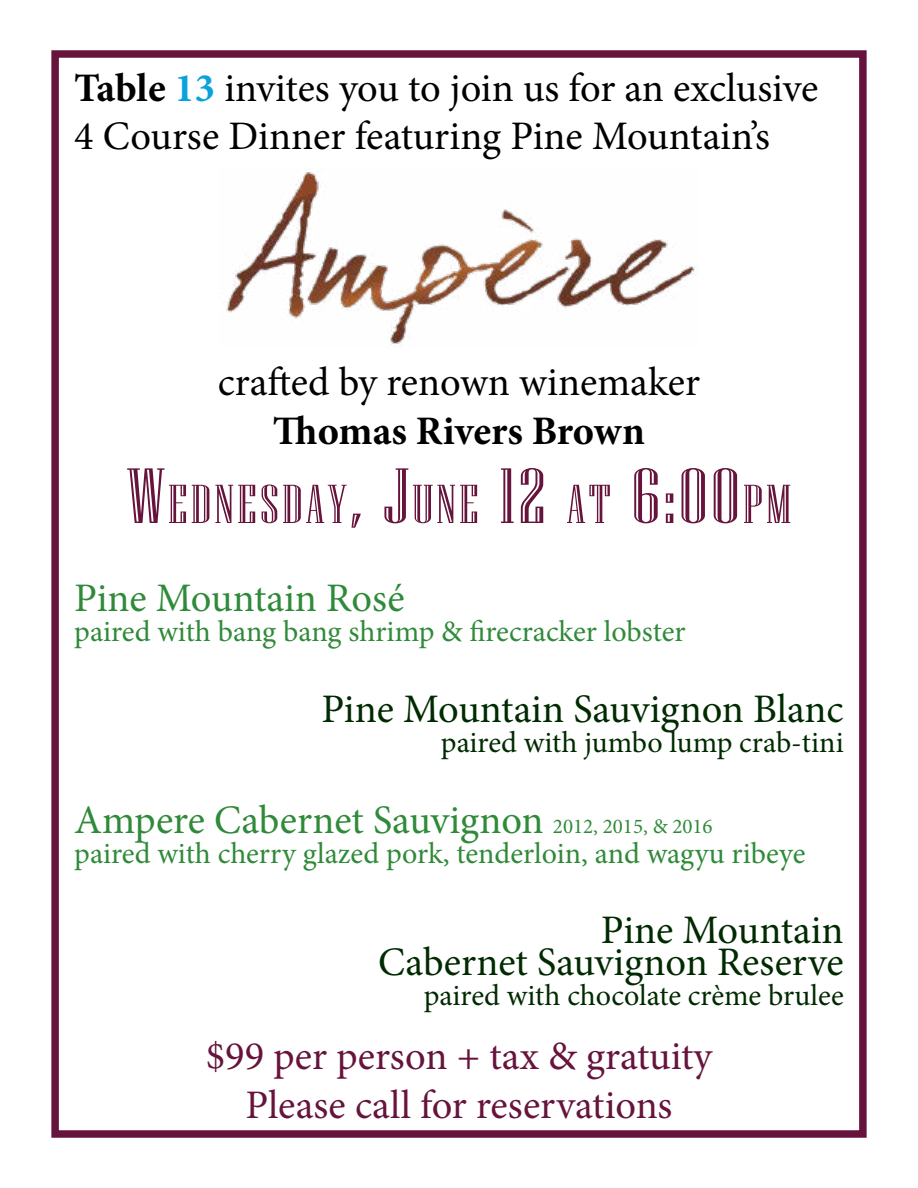
<style>
.page{position:relative;width:918px;height:1188px;background:#fff}
.page>*{position:absolute;margin:0;border:0;box-sizing:border-box;transform-origin:0 0}
.t1{font:54.6px "Niagara Engraved";letter-spacing:.045em;color:#66143c;scale:1.25 1}
.t2{font:40.5px/48.6px "Minion Pro";letter-spacing:-.005em;color:#000}
.t3{font:40.5px/31.5px "Minion Pro";color:#002a00;text-align:right}
.t4{font:40.5px "Minion Pro";color:#2f8a39}
.t5{font:40.5px/48.6px "Minion Pro";color:#66143c;text-align:center}
.t6{font:700 40.5px "Minion Pro";color:#000}
.t7{font:30px "Minion Pro";color:#2f8a39}
.t8{font:30px "Minion Pro";color:#002a00}
.s1{font-weight:700}
.s2{font-weight:700;color:#09a2dd}
.s3{font-size:78px}
.s4{font-size:21px}
</style>
<div class="page">
<img style="left:226px;top:172px;width:471px;height:176px">
<div style="left:51px;top:50px;width:816px;height:1088px;border:8px solid #66143c"></div>
<p class="t2" style="left:74px;top:64px;width:746px"><span class="s1">Table</span> <span class="s2">13</span> invites you to join us for an exclusive<br>4 Course Dinner featuring Pine Mountain’s</p>
<p class="t2" style="left:218px;top:358px;width:484px">crafted by renown winemaker</p>
<p class="t6" style="left:273px;top:402px;width:374px">Thomas Rivers Brown</p>
<h1 class="t1" style="left:127px;top:475px;width:533px"><span class="s3">W</span>EDNESDAY<span class="s3">, J</span>UNE <span class="s3">12</span> AT <span class="s3">6:00</span>PM</h1>
<p class="t4" style="left:74px;top:571px;width:332px">Pine Mountain Rosé</p>
<p class="t7" style="left:74px;top:612px;width:613px">paired with bang bang shrimp &amp; firecracker lobster</p>
<p class="t3" style="left:321px;top:693px;width:524px">Pine Mountain Sauvignon Blanc</p>
<p class="t8" style="left:441px;top:722px;width:404px">paired with jumbo lump crab-tini</p>
<p class="t4" style="left:74px;top:792px;width:640px">Ampere Cabernet Sauvignon <span class="s4">2012, 2015, &amp; 2016</span></p>
<p class="t7" style="left:74px;top:833px;width:733px">paired with cherry glazed pork, tenderloin, and wagyu ribeye</p>
<p class="t3" style="left:378px;top:915px;width:467px">Pine Mountain<br>Cabernet Sauvignon Reserve</p>
<p class="t8" style="left:424px;top:975px;width:421px">paired with chocolate crème brulee</p>
<p class="t5" style="left:206px;top:1032px;width:508px">$99 per person + tax &amp; gratuity<br>Please call for reservations</p>
</div>
